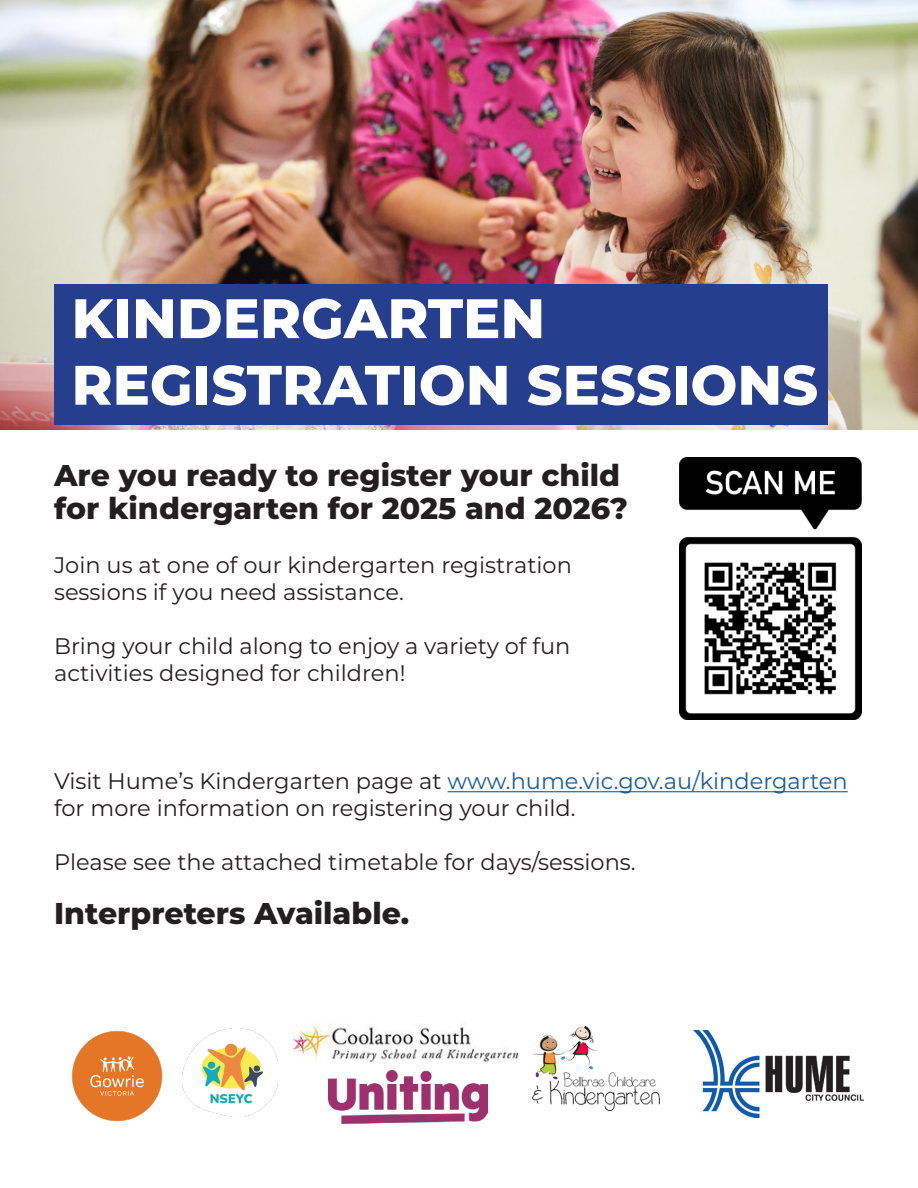
<style>
.page{position:relative;width:918px;height:1188px;background:#fff}
.page>*{position:absolute;margin:0;border:0;box-sizing:border-box;transform-origin:0 0}
.t1{font:800 55.5px/66.6px "Montserrat";color:#fff}
.t2{font:800 30px "Montserrat";color:#231f20}
.t3{font:22.5px/27px "Montserrat";color:#231f20}
.s1{color:#175d9e}
</style>
<div class="page">
<img style="left:693px;top:1030px;width:171px;height:87px">
<img style="left:0;top:0;width:918px;height:429px">
<div style="left:55px;top:284px;width:773px;height:141px;background:#253f8e"></div>
<hr style="left:448px;top:791px;width:400px;height:1px;background:#175d9e">
<img style="left:72px;top:1031px;width:91px;height:91px">
<img style="left:183px;top:1028px;width:95px;height:89px">
<img style="left:679px;top:457px;width:182px;height:262px">
<img style="left:294px;top:1024px;width:224px;height:38px">
<img style="left:328px;top:1070px;width:159px;height:53px">
<img style="left:532px;top:1027px;width:127px;height:84px">
<p class="t1" style="left:72px;top:282px;width:748px">KINDERGARTEN<br>REGISTRATION SESSIONS</p>
<p class="t2" style="left:54px;top:454px;width:568px">Are you ready to register your child</p>
<p class="t2" style="left:54px;top:487px;width:576px">for kindergarten for 2025 and 2026?</p>
<p class="t3" style="left:54px;top:551px;width:519px">Join us at one of our kindergarten registration</p>
<p class="t3" style="left:54px;top:578px;width:351px">sessions if you need assistance.</p>
<p class="t3" style="left:54px;top:632px;width:518px">Bring your child along to enjoy a variety of fun</p>
<p class="t3" style="left:54px;top:659px;width:353px">activities designed for children!</p>
<p class="t3" style="left:54px;top:767px;width:795px">Visit Hume’s Kindergarten page at <span class="s1">www.hume.vic.gov.au/kindergarten </span>for more information on registering your child.</p>
<p class="t3" style="left:54px;top:848px;width:583px">Please see the attached timetable for days/sessions.</p>
<p class="t2" style="left:54px;top:892px;width:357px">Interpreters Available.</p>
</div>
